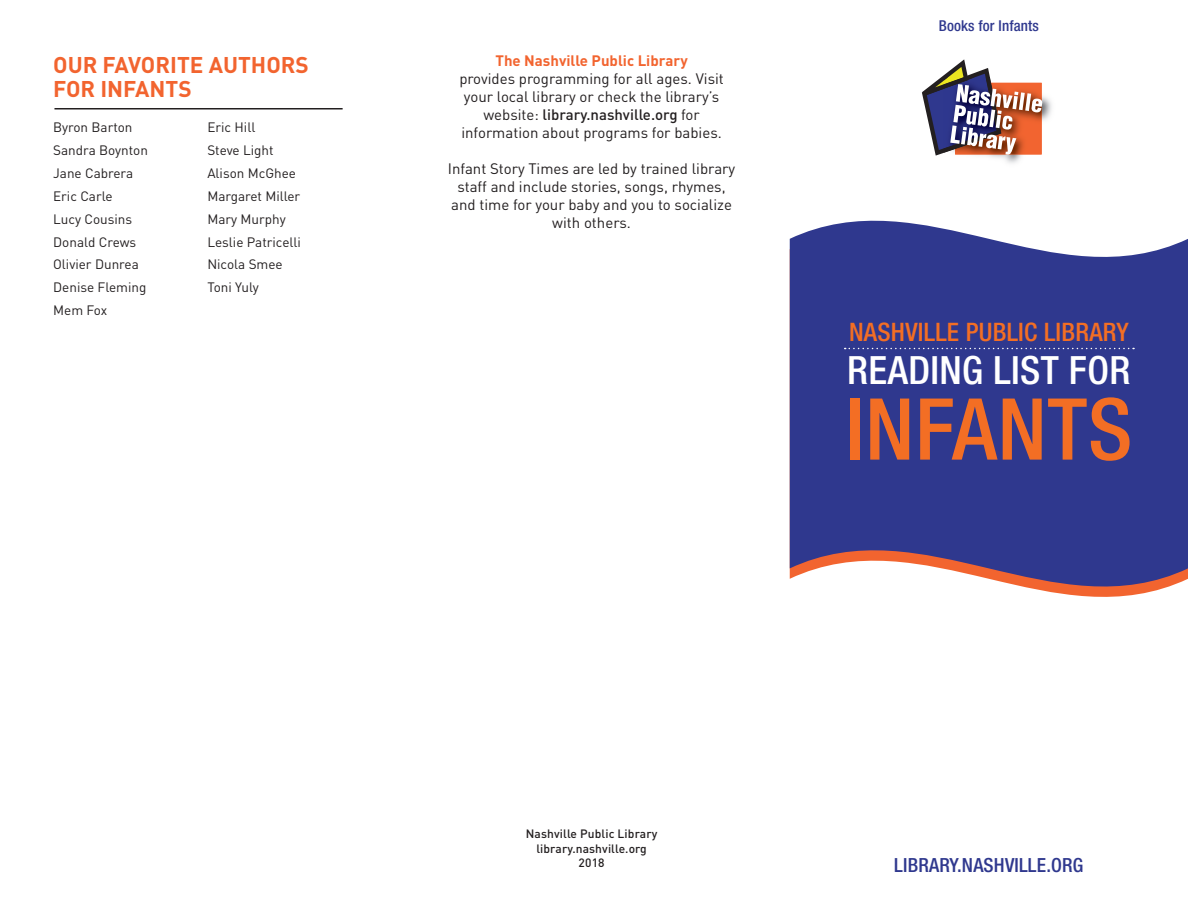
<style>
.page{position:relative;width:1188px;height:918px;background:#fff}
.page>*{position:absolute;margin:0;border:0;box-sizing:border-box;transform-origin:0 0}
.t1{font:500 condensed 85.5px "Helvetica Neue";letter-spacing:.01em;color:#f36e24}
.t2{font:500 condensed 39px "Helvetica Neue";letter-spacing:.01em;color:#fff}
.t3{font:500 condensed 25.5px "Helvetica Neue";letter-spacing:.01em;color:#f36e24}
.t4{font:700 22.5px/24px "DIN";color:#f2642f}
.t5{font:500 condensed 19.5px "Helvetica Neue";letter-spacing:.01em;color:#2f388e}
.t6{font:15px/18px "DIN";color:#231f20;text-align:center}
.t7{font:700 15px "DIN";color:#f2642f}
.t8{font:500 condensed 15px "Helvetica Neue";letter-spacing:.01em;color:#2f388e}
.t9{font:13.5px/23px "DIN";color:#231f20}
.t10{font:500 12px/14.4px "DIN";letter-spacing:.01em;color:#231f20;text-align:center}
.s1{font-weight:500}
</style>
<div class="page">
<svg style="left:790px;top:176px;width:398px;height:455px;fill:#2f388e"></svg>
<img style="left:989px;top:96px;width:63px;height:67px">
<svg style="left:922px;top:59px;width:121px;height:97px"></svg>
<svg style="left:845px;top:348px;width:289px;height:1px"></svg>
<hr style="left:54px;top:108px;width:289px;height:2px;background:#231f20">
<h3 class="t4" style="left:53px;top:52px;width:257px">OUR FAVORITE AUTHORS<br>FOR INFANTS</h3>
<p class="t9" style="left:53px;top:115px;width:96px">Byron Barton<br>Sandra Boynton<br>Jane Cabrera<br>Eric Carle<br>Lucy Cousins<br>Donald Crews<br>Olivier Dunrea<br>Denise Fleming<br>Mem Fox</p>
<p class="t9" style="left:207px;top:115px;width:95px">Eric Hill<br>Steve Light<br>Alison McGhee<br>Margaret Miller<br>Mary Murphy<br>Leslie Patricelli<br>Nicola Smee<br>Toni Yuly</p>
<p class="t7" style="left:495px;top:51px;width:194px">The Nashville Public Library</p>
<p class="t6" style="left:459px;top:70px;width:266px">provides programming for all ages. Visit your local library or check the library’s website: <span class="s1">library.nashville.org</span> for information about programs for babies.</p>
<p class="t6" style="left:448px;top:160px;width:289px">Infant Story Times are led by trained library staff and include stories, songs, rhymes, and time for your baby and you to socialize with others.</p>
<p class="t8" style="left:939px;top:17px;width:102px">Books for Infants</p>
<h3 class="t3" style="left:849px;top:317px;width:281px">NASHVILLE PUBLIC LIBRARY</h3>
<h2 class="t2" style="left:847px;top:347px;width:285px">READING LIST FOR</h2>
<h1 class="t1" style="left:845px;top:378px;width:289px">INFANTS</h1>
<p class="t10" style="left:526px;top:826px;width:133px">Nashville Public Library library.nashville.org<br>2018</p>
<h3 class="t5" style="left:894px;top:853px;width:191px">LIBRARY.NASHVILLE.ORG</h3>
</div>
